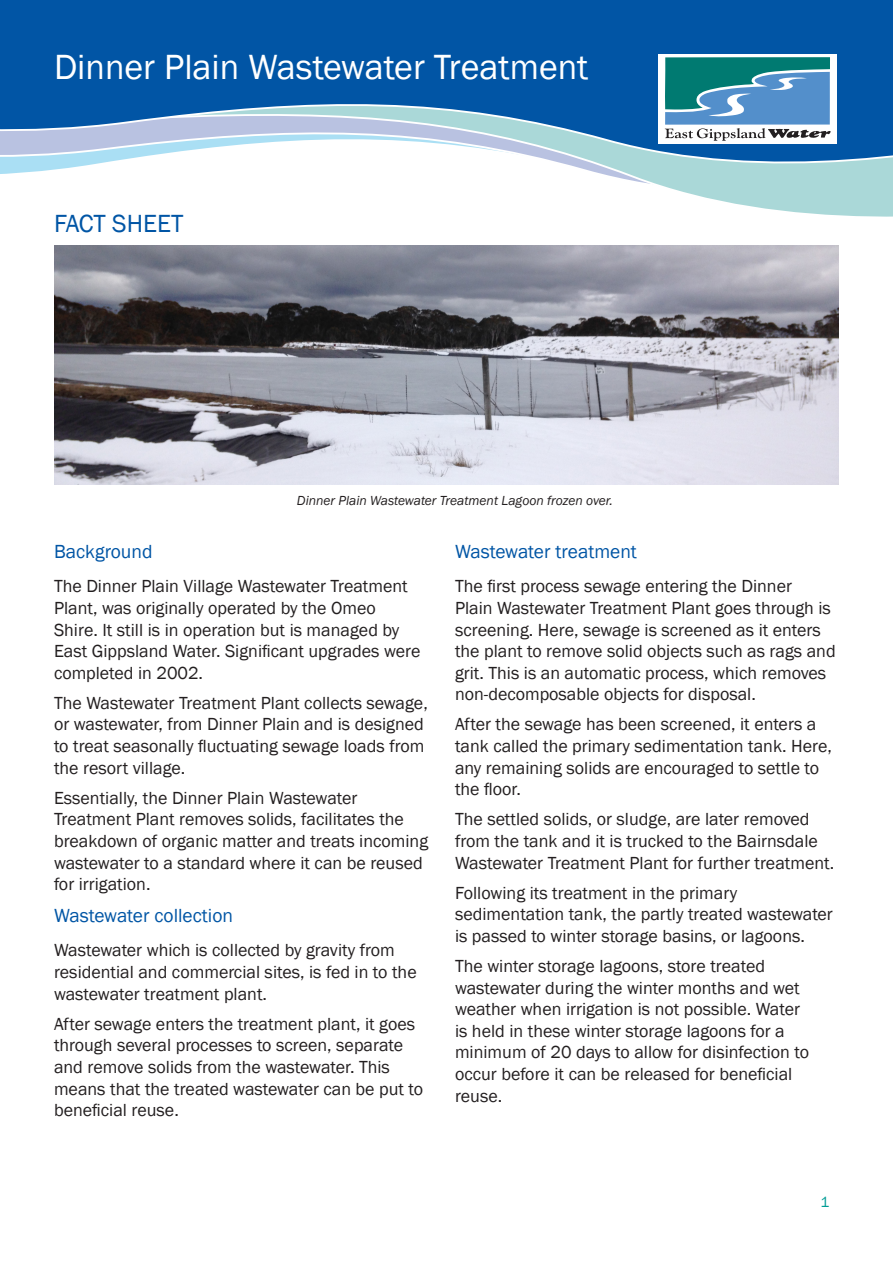
<style>
.page{position:relative;width:893px;height:1263px;background:#fff}
.page>*{position:absolute;margin:0;border:0;box-sizing:border-box;transform-origin:0 0}
.Document_heading{font:36px "Franklin Gothic";color:#fff}
.heading{font:25.5px "Franklin Gothic";color:#0155a5}
.subheading{font:19.5px "Franklin Gothic";color:#0155a5}
.body{font:18px/21.6px "Franklin Gothic";color:#231f20}
.t1{font:15px "Franklin Gothic";color:#009c95}
.t2{font:italic 13.5px "Franklin Gothic";color:#231f20}
</style>
<div class="page">
<svg style="left:657px;top:184px;width:236px;height:33px"></svg>
<svg style="left:0;top:87px;width:893px;height:97px"></svg>
<div style="left:0;top:43px;width:893px;height:44px;background:#0155a5"></div>
<div style="left:0;top:0;width:893px;height:68px;background:#0155a5"></div>
<img style="left:54px;top:246px;width:785px;height:238px">
<div style="left:658px;top:54px;width:179px;height:90px;background:#fff"></div>
<svg style="left:664px;top:57px;width:167px;height:84px"></svg>
<p class="Document_heading" style="left:54px;top:45px;width:536px">Dinner Plain Wastewater Treatment</p>
<p class="heading" style="left:54px;top:207px;width:131px">FACT SHEET</p>
<p class="t2" style="left:297px;top:492px;width:317px">Dinner Plain Wastewater Treatment Lagoon frozen over.</p>
<p class="subheading" style="left:54px;top:539px;width:100px">Background</p>
<p class="body" style="left:54px;top:576px;width:368px">The Dinner Plain Village Wastewater Treatment Plant, was originally operated by the Omeo Shire. It still is in operation but is managed by East Gippsland Water. Significant upgrades were completed in 2002.</p>
<p class="body" style="left:54px;top:692px;width:375px">The Wastewater Treatment Plant collects sewage, or wastewater, from Dinner Plain and is designed to treat seasonally fluctuating sewage loads from the resort village.</p>
<p class="body" style="left:54px;top:787px;width:376px">Essentially, the Dinner Plain Wastewater Treatment Plant removes solids, facilitates the breakdown of organic matter and treats incoming wastewater to a standard where it can be reused for irrigation.</p>
<p class="subheading" style="left:54px;top:903px;width:181px">Wastewater collection</p>
<p class="body" style="left:54px;top:940px;width:364px">Wastewater which is collected by gravity from residential and commercial sites, is fed in to the wastewater treatment plant.</p>
<p class="body" style="left:54px;top:1013px;width:371px">After sewage enters the treatment plant, it goes through several processes to screen, separate and remove solids from the wastewater. This means that the treated wastewater can be put to beneficial reuse.</p>
<p class="subheading" style="left:455px;top:539px;width:183px">Wastewater treatment</p>
<p class="body" style="left:455px;top:576px;width:382px">The first process sewage entering the Dinner<br>Plain Wastewater Treatment Plant goes through is screening. Here, sewage is screened as it enters the plant to remove solid objects such as rags and grit. This is an automatic process, which removes non-decomposable objects for disposal.</p>
<p class="body" style="left:455px;top:714px;width:378px">After the sewage has been screened, it enters a tank called the primary sedimentation tank. Here, any remaining solids are encouraged to settle to the floor.</p>
<p class="body" style="left:455px;top:809px;width:381px">The settled solids, or sludge, are later removed from the tank and it is trucked to the Bairnsdale<br>Wastewater Treatment Plant for further treatment.</p>
<p class="body" style="left:455px;top:882px;width:379px">Following its treatment in the primary sedimentation tank, the partly treated wastewater is passed to winter storage basins, or lagoons.</p>
<p class="body" style="left:455px;top:955px;width:356px">The winter storage lagoons, store treated wastewater during the winter months and wet weather when irrigation is not possible. Water is held in these winter storage lagoons for a minimum of 20 days to allow for disinfection to occur before it can be released for beneficial reuse.</p>
<p class="t1" style="left:821px;top:1192px;width:10px">1</p>
</div>
